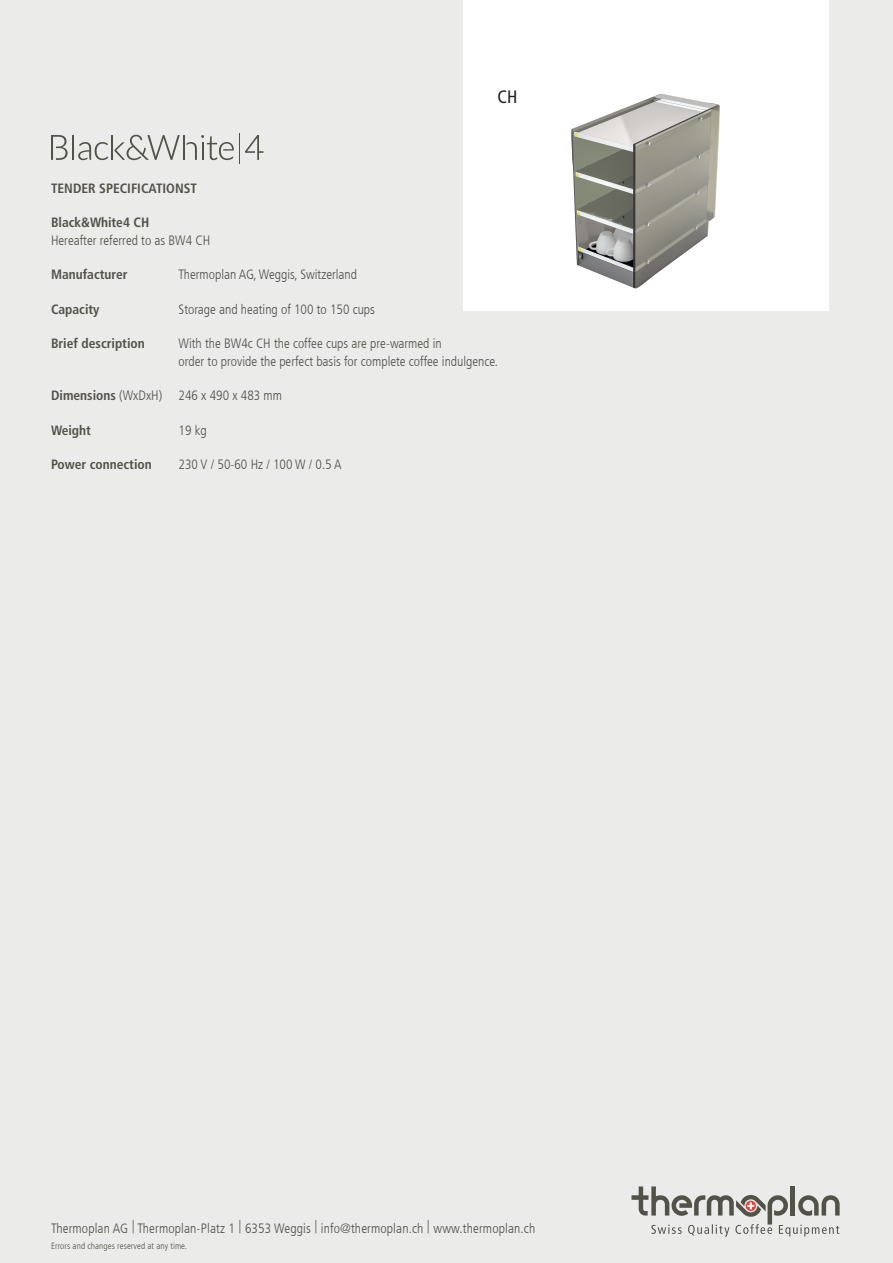
<style>
.page{position:relative;width:893px;height:1263px;background:#ebebea}
.page>*{position:absolute;margin:0;border:0;box-sizing:border-box;transform-origin:0 0}
.t1{font:condensed 18px "Frutiger LT Com";color:#231f20}
.t2{font:300 condensed 13.5px/17.2px "Frutiger LT Com";color:#535249}
.t3{font:700 condensed 13.5px "Frutiger LT Com";color:#535249}
.t4{font:300 condensed 9px "Frutiger LT Com";letter-spacing:.01em;color:#535249}
.s1{font-weight:700}
</style>
<div class="page">
<svg style="left:631px;top:1186px;width:209px;height:50px"></svg>
<hr style="left:791px;top:1186px;width:4px;height:29px;background:#535249">
<div style="left:463px;top:0;width:366px;height:310px;background:#fff"></div>
<hr style="left:72px;top:135px;width:2px;height:25px;background:#535249">
<hr style="left:239px;top:133px;width:1px;height:30px;background:#535249">
<hr style="left:111px;top:135px;width:2px;height:25px;background:#535249">
<hr style="left:183px;top:135px;width:2px;height:25px;background:#535249">
<svg style="left:78px;top:142px;width:30px;height:18px"></svg>
<svg style="left:245px;top:135px;width:18px;height:25px"></svg>
<svg style="left:115px;top:135px;width:65px;height:25px"></svg>
<svg style="left:186px;top:135px;width:48px;height:25px"></svg>
<svg style="left:51px;top:135px;width:17px;height:25px"></svg>
<img style="left:571px;top:93px;width:149px;height:195px">
<h1 class="t1" style="left:497px;top:86px;width:21px">CH</h1>
<p class="t3" style="left:51px;top:180px;width:148px">TENDER SPECIFICATIONST</p>
<p class="t3" style="left:51px;top:214px;width:100px">Black&amp;White4 CH</p>
<p class="t2" style="left:51px;top:231px;width:161px">Hereafter referred to as BW4 CH</p>
<p class="t3" style="left:51px;top:266px;width:78px">Manufacturer</p>
<p class="t2" style="left:179px;top:266px;width:180px">Thermoplan AG, Weggis, Switzerland</p>
<p class="t3" style="left:51px;top:301px;width:50px">Capacity</p>
<p class="t2" style="left:179px;top:300px;width:198px">Storage and heating of 100 to 150 cups</p>
<p class="t3" style="left:51px;top:335px;width:95px">Brief description</p>
<p class="t2" style="left:179px;top:335px;width:321px">With the BW4c CH the coffee cups are pre-warmed in<br>order to provide the perfect basis for complete coffee indulgence.</p>
<p class="t2" style="left:51px;top:387px;width:233px"><span class="s1">Dimensions</span> (WxDxH) 246 x 490 x 483 mm</p>
<p class="t3" style="left:51px;top:422px;width:41px">Weight</p>
<p class="t2" style="left:179px;top:421px;width:30px">19 kg</p>
<p class="t3" style="left:51px;top:456px;width:102px">Power connection</p>
<p class="t2" style="left:179px;top:456px;width:165px">230 V / 50-60 Hz / 100 W / 0.5 A</p>
<p class="t2" style="left:51px;top:1219px;width:486px">Thermoplan AG | Thermoplan-Platz 1 | 6353 Weggis | info@thermoplan.ch | www.thermoplan.ch</p>
<p class="t4" style="left:51px;top:1240px;width:137px">Errors and changes reserved at any time.</p>
</div>
